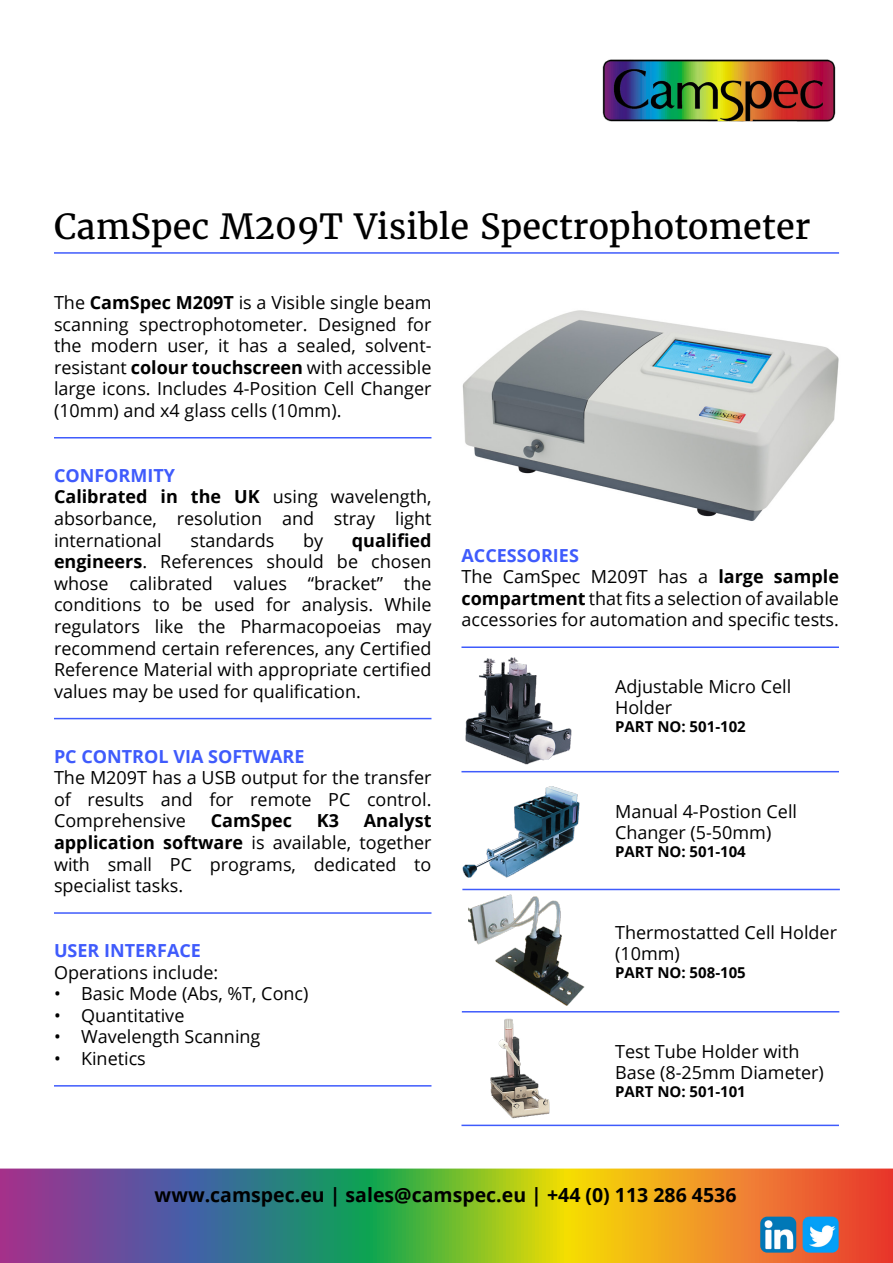
<style>
.page{position:relative;width:893px;height:1263px;background:#fff}
.page>*{position:absolute;margin:0;border:0;box-sizing:border-box;transform-origin:0 0}
.t1{font:34.5px "Merriweather";color:#000}
.t2{font:700 19.5px "Open Sans";color:#000}
.t3{font:18px/21.6px "Open Sans";color:#000}
.t4{font:700 18px "Open Sans";color:#3f5bfc}
.t5{font:700 18px "Open Sans";color:#000}
.t6{font:700 15px "Open Sans";color:#000}
.s1{font-weight:700}
.s2{font-weight:700;color:#3f5bfc}
</style>
<div class="page">
<hr style="left:54px;top:252px;width:785px;height:2px;background:#3f5bfc">
<img style="left:602px;top:59px;width:234px;height:63px">
<svg style="left:0;top:1168px;width:893px;height:95px;background:#928752"></svg>
<img style="left:760px;top:1216px;width:36px;height:36px">
<img style="left:803px;top:1216px;width:36px;height:36px">
<hr style="left:54px;top:437px;width:377px;height:1px;background:#3f5bfc">
<hr style="left:54px;top:718px;width:377px;height:1px;background:#3f5bfc">
<hr style="left:54px;top:912px;width:377px;height:2px;background:#3f5bfc">
<hr style="left:54px;top:1085px;width:377px;height:1px;background:#3f5bfc">
<hr style="left:461px;top:646px;width:378px;height:2px;background:#3f5bfc">
<img style="left:465px;top:657px;width:107px;height:108px">
<img style="left:462px;top:786px;width:125px;height:103px">
<hr style="left:461px;top:771px;width:378px;height:1px;background:#3f5bfc">
<hr style="left:462px;top:889px;width:378px;height:1px;background:#3f5bfc">
<hr style="left:462px;top:1011px;width:377px;height:1px;background:#3f5bfc">
<hr style="left:461px;top:1124px;width:378px;height:2px;background:#3f5bfc">
<img style="left:462px;top:310px;width:377px;height:211px">
<img style="left:468px;top:894px;width:121px;height:119px">
<img style="left:477px;top:1003px;width:81px;height:116px">
<h1 class="t1" style="left:54px;top:205px;width:758px">CamSpec M209T Visible Spectrophotometer</h1>
<p class="t3" style="left:54px;top:291px;width:379px;text-align:justify">The <span class="s1">CamSpec M209T</span> is a Visible single beam scanning spectrophotometer. Designed for the modern user, it has a sealed, solvent&shy;resistant <span class="s1">colour touchscreen</span> with accessible large icons. Includes 4-Position Cell Changer (10mm) and x4 glass cells (10mm).</p>
<p class="t3" style="left:54px;top:464px;width:379px"><span class="s2">CONFORMITY<br></span><span class="s1">Calibrated in the UK</span> using wavelength, absorbance, resolution and stray light international</p>
<p class="t3" style="left:54px;top:529px;width:379px;text-align:justify;text-indent:298px"><span class="s1">qualified engineers</span>. References should be chosen whose calibrated values “bracket” the conditions to be used for analysis. While regulators like the Pharmacopoeias may recommend certain references, any Certified Reference Material with appropriate certified values may be used for qualification.</p>
<p class="t3" style="left:190px;top:529px;width:86px">standards</p>
<p class="t3" style="left:303px;top:529px;width:22px">by</p>
<p class="t4" style="left:54px;top:743px;width:252px">PC CONTROL VIA SOFTWARE</p>
<p class="t3" style="left:54px;top:766px;width:379px;text-align:justify">The M209T has a USB output for the transfer of results and for remote PC control.<br>Comprehensive</p>
<p class="t3" style="left:54px;top:809px;width:379px;text-align:justify;text-indent:310px"><span class="s1">Analyst application software</span> is available, together with small PC programs, dedicated to specialist tasks.</p>
<p class="t5" style="left:211px;top:808px;width:83px">CamSpec</p>
<p class="t5" style="left:317px;top:808px;width:24px">K3</p>
<p class="t4" style="left:54px;top:938px;width:148px">USER INTERFACE</p>
<p class="t3" style="left:54px;top:961px;width:166px">Operations include:</p>
<p class="t3" style="left:54px;top:982px;width:256px">• Basic Mode (Abs, %T, Conc)</p>
<p class="t3" style="left:54px;top:1004px;width:132px">• Quantitative</p>
<p class="t3" style="left:54px;top:1025px;width:208px">• Wavelength Scanning</p>
<p class="t3" style="left:54px;top:1047px;width:93px">• Kinetics</p>
<p class="t3" style="left:461px;top:544px;width:379px"><span class="s2">ACCESSORIES<br></span>The CamSpec M209T has a <span class="s1">large sample compartment</span> that fits a selection of available accessories for automation and specific tests.</p>
<p class="t3" style="left:615px;top:675px;width:178px">Adjustable Micro Cell<br>Holder</p>
<p class="t6" style="left:615px;top:716px;width:132px">PART NO: 501-102</p>
<p class="t3" style="left:615px;top:800px;width:184px">Manual 4-Postion Cell<br>Changer (5-50mm)</p>
<p class="t6" style="left:615px;top:841px;width:132px">PART NO: 501-104</p>
<p class="t3" style="left:615px;top:921px;width:223px">Thermostatted Cell Holder (10mm)</p>
<p class="t6" style="left:615px;top:962px;width:132px">PART NO: 508-105</p>
<p class="t3" style="left:615px;top:1040px;width:210px">Test Tube Holder with<br>Base (8-25mm Diameter)</p>
<p class="t6" style="left:615px;top:1081px;width:132px">PART NO: 501-101</p>
<p class="t2" style="left:155px;top:1181px;width:583px">www.camspec.eu | sales@camspec.eu | +44 (0) 113 286 4536</p>
</div>
